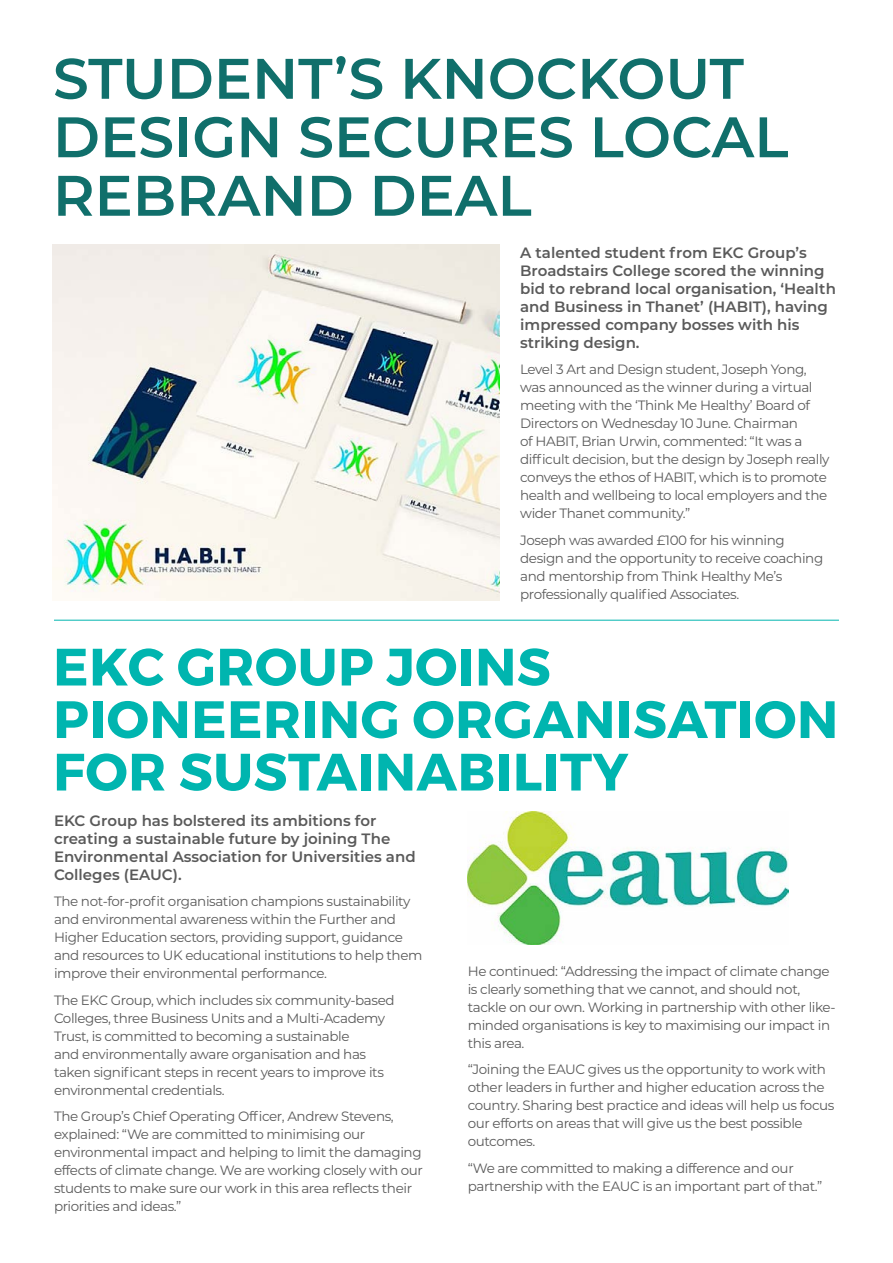
<style>
.page{position:relative;width:893px;height:1263px;background:#fff}
.page>*{position:absolute;margin:0;border:0;box-sizing:border-box;transform-origin:0 0}
.t1{font:600 57px/58.5px "Montserrat";color:#106f6b}
.t2{font:700 52.5px/52.5px "Montserrat";letter-spacing:.01em;color:#00b5af}
.t3{font:600 15px/18px "Montserrat";color:#5a5a5a}
.t4{font:13.5px/18px "Montserrat";letter-spacing:-.03em;color:#5a5a5a}
</style>
<div class="page">
<img style="left:53px;top:244px;width:446px;height:356px">
<hr style="left:54px;top:620px;width:785px;height:1px;background:#00b5af">
<img style="left:468px;top:811px;width:321px;height:134px">
<h1 class="t1" style="left:53px;top:47px;width:737px">STUDENT’S KNOCKOUT<br>DESIGN SECURES LOCAL<br>REBRAND DEAL</h1>
<p class="t3" style="left:520px;top:243px;width:317px">A talented student from EKC Group’s Broadstairs College scored the winning bid to rebrand local organisation, ‘Health and Business in Thanet’ (HABIT), having impressed company bosses with his striking design.</p>
<p class="t4" style="left:520px;top:360px;width:311px">Level 3 Art and Design student, Joseph Yong, was announced as the winner during a virtual meeting with the ‘Think Me Healthy’ Board of Directors on Wednesday 10 June. Chairman<br>of HABIT, Brian Urwin, commented: “It was a difficult decision, but the design by Joseph really conveys the ethos of HABIT, which is to promote health and wellbeing to local employers and the wider Thanet community.”</p>
<p class="t4" style="left:520px;top:531px;width:305px">Joseph was awarded £100 for his winning design and the opportunity to receive coaching and mentorship from Think Healthy Me’s professionally qualified Associates.</p>
<h2 class="t2" style="left:53px;top:641px;width:786px">EKC GROUP JOINS<br>PIONEERING ORGANISATION<br>FOR SUSTAINABILITY</h2>
<p class="t3" style="left:54px;top:811px;width:363px">EKC Group has bolstered its ambitions for creating a sustainable future by joining The Environmental Association for Universities and Colleges (EAUC).</p>
<p class="t4" style="left:54px;top:892px;width:370px">The not-for-profit organisation champions sustainability and environmental awareness within the Further and Higher Education sectors, providing support, guidance and resources to UK educational institutions to help them improve their environmental performance.</p>
<p class="t4" style="left:54px;top:990px;width:342px">The EKC Group, which includes six community-based Colleges, three Business Units and a Multi-Academy Trust, is committed to becoming a sustainable<br>and environmentally aware organisation and has taken significant steps in recent years to improve its environmental credentials.</p>
<p class="t4" style="left:54px;top:1107px;width:370px">The Group’s Chief Operating Officer, Andrew Stevens, explained: “We are committed to minimising our environmental impact and helping to limit the damaging effects of climate change. We are working closely with our students to make sure our work in this area reflects their priorities and ideas.”</p>
<p class="t4" style="left:468px;top:961px;width:369px">He continued: “Addressing the impact of climate change is clearly something that we cannot, and should not, tackle on our own. Working in partnership with other like&shy;minded organisations is key to maximising our impact in this area.</p>
<p class="t4" style="left:468px;top:1060px;width:368px">“Joining the EAUC gives us the opportunity to work with other leaders in further and higher education across the country. Sharing best practice and ideas will help us focus our efforts on areas that will give us the best possible outcomes.</p>
<p class="t4" style="left:468px;top:1158px;width:356px">“We are committed to making a difference and our partnership with the EAUC is an important part of that.”</p>
</div>
